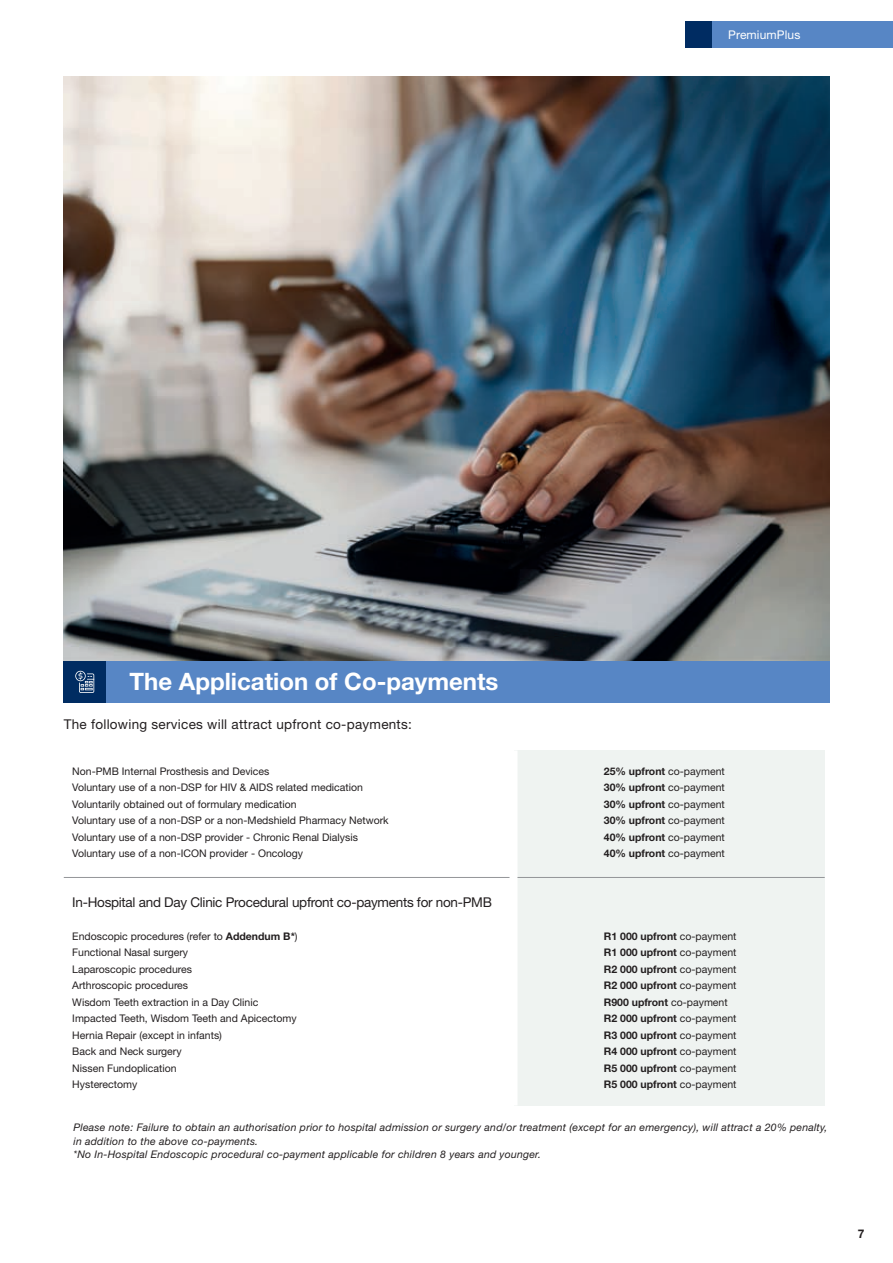
<style>
.page{position:relative;width:893px;height:1263px;background:#fff}
.page>*{position:absolute;margin:0;border:0;box-sizing:border-box;transform-origin:0 0}
.t1{font:700 24px "Helvetica Neue LT Std";color:#fff}
.t2{font:13.5px "Helvetica Neue LT Std";letter-spacing:-.02em;color:#231f20}
.t3{font:13.5px "Helvetica Neue LT Std";letter-spacing:.02em;color:#231f20}
.t4{font:12px "Helvetica Neue LT Std";letter-spacing:.01em;color:#fff}
.t5{font:700 12px "Helvetica Neue LT Std";color:#231f20}
.t6{font:10.5px/16.5px "Helvetica Neue LT Std";color:#231f20}
.t7{font:700 10.5px/16.5px "Helvetica Neue LT Std";color:#231f20;text-align:justify}
.t8{font:italic 10.5px/13.5px "Helvetica Neue LT Std";letter-spacing:.02em;color:#231f20}
.s1{font-weight:700}
.s2{font-weight:400}
</style>
<div class="page">
<div style="left:711px;top:21px;width:182px;height:27px;background:#5786c5"></div>
<div style="left:685px;top:21px;width:26px;height:27px;background:#002c62"></div>
<div style="left:514px;top:750px;width:311px;height:355px;background:#eff3f1"></div>
<div style="left:511px;top:750px;width:6px;height:355px;background:#fff"></div>
<hr style="left:64px;top:877px;width:445px;height:1px;background:#939598">
<hr style="left:517px;top:877px;width:308px;height:1px;background:#939598">
<div style="left:64px;top:661px;width:42px;height:42px;background:#002c62"></div>
<div style="left:106px;top:661px;width:723px;height:42px;background:#5786c5"></div>
<img style="left:64px;top:77px;width:765px;height:584px">
<svg style="left:75px;top:671px;width:19px;height:22px"></svg>
<p class="t4" style="left:728px;top:27px;width:74px">PremiumPlus</p>
<h1 class="t1" style="left:130px;top:667px;width:370px">The Application of Co-payments</h1>
<p class="t3" style="left:64px;top:716px;width:350px">The following services will attract upfront co-payments:</p>
<p class="t6" style="left:72px;top:763px;width:318px">Non-PMB Internal Prosthesis and Devices<br>Voluntary use of a non-DSP for HIV &amp; AIDS related medication Voluntarily obtained out of formulary medication<br>Voluntary use of a non-DSP or a non-Medshield Pharmacy Network Voluntary use of a non-DSP provider - Chronic Renal Dialysis Voluntary use of a non-ICON provider - Oncology</p>
<p class="t2" style="left:72px;top:894px;width:421px">In-Hospital and Day Clinic Procedural upfront co-payments for non-PMB</p>
<p class="t6" style="left:72px;top:928px;width:227px">Endoscopic procedures (refer to <span class="s1">Addendum B*</span>)<br>Functional Nasal surgery<br>Laparoscopic procedures<br>Arthroscopic procedures<br>Wisdom Teeth extraction in a Day Clinic<br>Impacted Teeth, Wisdom Teeth and Apicectomy<br>Hernia Repair (except in infants)<br>Back and Neck surgery<br>Nissen Fundoplication<br>Hysterectomy</p>
<p class="t7" style="left:604px;top:763px;width:122px">25% upfront <span class="s2">co-payment </span>30% upfront <span class="s2">co-payment </span>30% upfront <span class="s2">co-payment </span>30% upfront <span class="s2">co-payment </span>40% upfront <span class="s2">co-payment </span>40% upfront <span class="s2">co-payment</span></p>
<p class="t7" style="left:604px;top:928px;width:134px;text-align:left">R1 000 upfront <span class="s2">co-payment<br></span>R1 000 upfront <span class="s2">co-payment<br></span>R2 000 upfront <span class="s2">co-payment<br></span>R2 000 upfront <span class="s2">co-payment<br></span>R900 upfront <span class="s2">co-payment<br></span>R2 000 upfront <span class="s2">co-payment<br></span>R3 000 upfront <span class="s2">co-payment<br></span>R4 000 upfront <span class="s2">co-payment<br></span>R5 000 upfront <span class="s2">co-payment<br></span>R5 000 upfront <span class="s2">co-payment</span></p>
<p class="t8" style="left:73px;top:1120px;width:755px">Please note: Failure to obtain an authorisation prior to hospital admission or surgery and/or treatment (except for an emergency), will attract a 20% penalty, in addition to the above co-payments.<br>*No In-Hospital Endoscopic procedural co-payment applicable for children 8 years and younger.</p>
<p class="t5" style="left:858px;top:1226px;width:8px">7</p>
</div>
